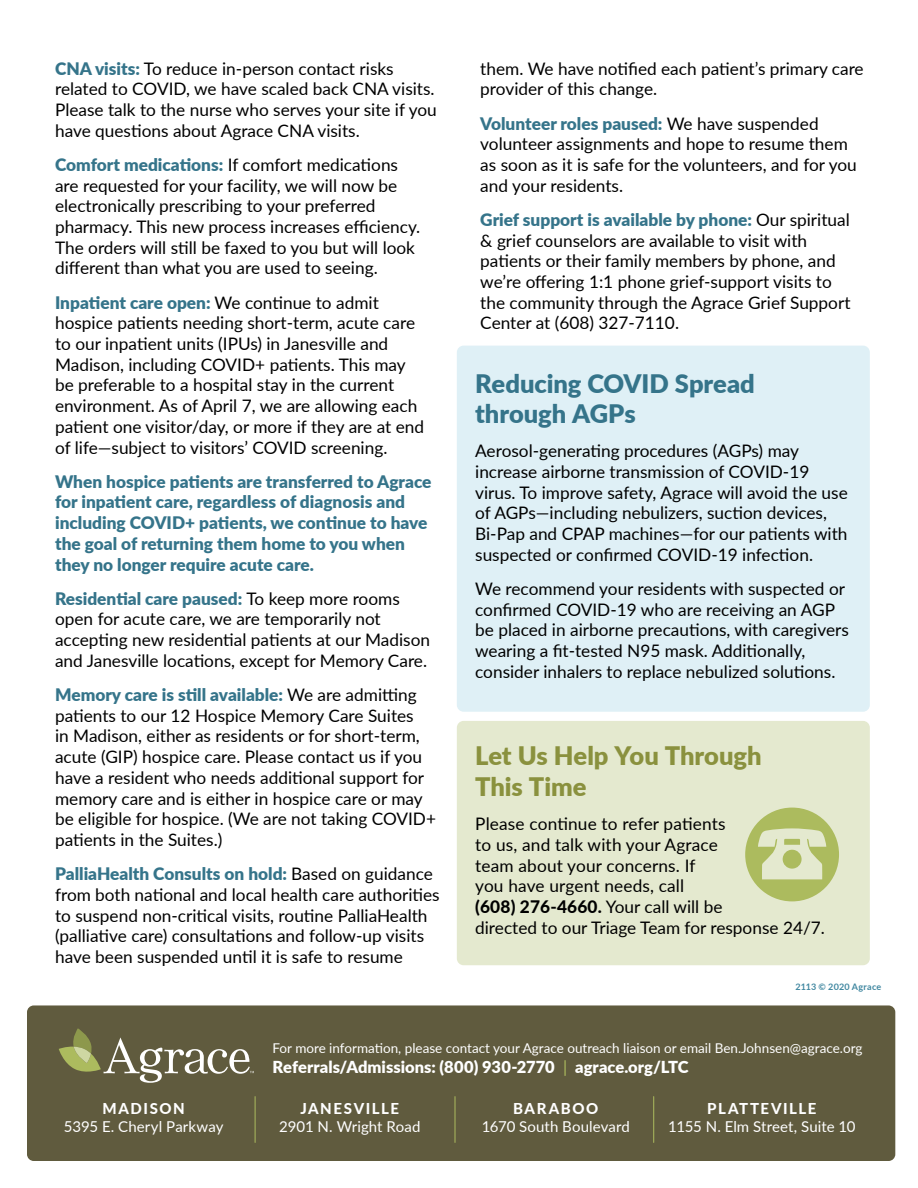
<style>
.page{position:relative;width:918px;height:1188px;background:#fff}
.page>*{position:absolute;margin:0;border:0;box-sizing:border-box;transform-origin:0 0}
.t1{font:900 25.5px/30.6px "Lato";color:#35748a}
.t2{font:900 25.5px/30.6px "Lato";letter-spacing:-.005em;color:#8a913e}
.t3{font:17.25px/20.7px "Lato";color:#000}
.t4{font:900 17.25px/20.7px "Lato";color:#35748a}
.t5{font:900 16.5px "Lato";color:#fff}
.t6{font:15px "Lato";letter-spacing:.005em;color:#fff}
.t7{font:800 15px "Lato";letter-spacing:.105em;color:#fff}
.t8{font:13.5px "Lato";color:#fff}
.t9{font:700 9px "Lato";letter-spacing:.02em;color:#4087a0}
.s1{font-weight:900;color:#35748a}
.s2{font-weight:800}
.s3{font-weight:400;color:#acbb5e}
</style>
<div class="page">
<div style="left:27px;top:1005px;width:868px;height:156px;background:#605b3e;border-radius:7px"></div>
<svg style="left:59px;top:1028px;width:195px;height:55px"></svg>
<hr style="left:255px;top:1097px;width:1px;height:45px;background:#acbb5e">
<hr style="left:455px;top:1097px;width:1px;height:45px;background:#acbb5e">
<hr style="left:653px;top:1097px;width:1px;height:45px;background:#acbb5e">
<div style="left:457px;top:721px;width:413px;height:244px;background:#e4e9cf;border-radius:7px"></div>
<svg style="left:745px;top:808px;width:94px;height:93px"></svg>
<div style="left:457px;top:346px;width:413px;height:366px;background:#dff0f6;border-radius:7px"></div>
<p class="t3" style="left:55px;top:57px;width:383px"><span class="s1">CNA visits:</span> To reduce in-person contact risks related to COVID, we have scaled back CNA visits.<br>Please talk to the nurse who serves your site if you have questions about Agrace CNA visits.</p>
<p class="t3" style="left:55px;top:154px;width:367px"><span class="s1">Comfort medications:</span> If comfort medications are requested for your facility, we will now be electronically prescribing to your preferred pharmacy. This new process increases efficiency.<br>The orders will still be faxed to you but will look different than what you are used to seeing.</p>
<p class="t3" style="left:55px;top:291px;width:371px"><span class="s1">Inpatient care open:</span> We continue to admit hospice patients needing short-term, acute care to our inpatient units (IPUs) in Janesville and Madison, including COVID+ patients. This may be preferable to a hospital stay in the current environment. As of April 7, we are allowing each patient one visitor/day, or more if they are at end of life—subject to visitors’ COVID screening.</p>
<p class="t4" style="left:55px;top:470px;width:378px">When hospice patients are transferred to Agrace for inpatient care, regardless of diagnosis and including COVID+ patients, we continue to have the goal of returning them home to you when they no longer require acute care.</p>
<p class="t3" style="left:55px;top:587px;width:377px"><span class="s1">Residential care paused:</span> To keep more rooms open for acute care, we are temporarily not accepting new residential patients at our Madison and Janesville locations, except for Memory Care.</p>
<p class="t3" style="left:55px;top:684px;width:383px"><span class="s1">Memory care is still available:</span> We are admitting patients to our 12 Hospice Memory Care Suites<br>in Madison, either as residents or for short-term, acute (GIP) hospice care. Please contact us if you have a resident who needs additional support for memory care and is either in hospice care or may be eligible for hospice. (We are not taking COVID+ patients in the Suites.)</p>
<p class="t3" style="left:55px;top:863px;width:386px"><span class="s1">PalliaHealth Consults on hold:</span> Based on guidance from both national and local health care authorities to suspend non-critical visits, routine PalliaHealth (palliative care) consultations and follow-up visits have been suspended until it is safe to resume</p>
<p class="t3" style="left:480px;top:57px;width:385px">them. We have notified each patient’s primary care provider of this change.</p>
<p class="t3" style="left:480px;top:112px;width:378px"><span class="s1">Volunteer roles paused:</span> We have suspended volunteer assignments and hope to resume them as soon as it is safe for the volunteers, and for you and your residents.</p>
<p class="t3" style="left:480px;top:209px;width:372px"><span class="s1">Grief support is available by phone:</span> Our spiritual &amp; grief counselors are available to visit with patients or their family members by phone, and we’re offering 1:1 phone grief-support visits to the community through the Agrace Grief Support Center at (608) 327-7110.</p>
<h1 class="t1" style="left:475px;top:367px;width:281px">Reducing COVID Spread through AGPs</h1>
<p class="t3" style="left:475px;top:440px;width:374px">Aerosol-generating procedures (AGPs) may increase airborne transmission of COVID-19 virus. To improve safety, Agrace will avoid the use of AGPs—including nebulizers, suction devices, Bi-Pap and CPAP machines—for our patients with suspected or confirmed COVID-19 infection.</p>
<p class="t3" style="left:475px;top:578px;width:375px">We recommend your residents with suspected or confirmed COVID-19 who are receiving an AGP be placed in airborne precautions, with caregivers wearing a fit-tested N95 mask. Additionally, consider inhalers to replace nebulized solutions.</p>
<h1 class="t2" style="left:475px;top:740px;width:288px">Let Us Help You Through<br>This Time</h1>
<p class="t3" style="left:475px;top:813px;width:351px">Please continue to refer patients<br>to us, and talk with your Agrace<br>team about your concerns. If<br>you have urgent needs, call<br><span class="s2">(608) 276-4660.</span> Your call will be<br>directed to our Triage Team for response 24/7.</p>
<p class="t9" style="left:796px;top:980px;width:87px">2113 © 2020 Agrace</p>
<p class="t7" style="left:103px;top:1097px;width:84px">MADISON</p>
<p class="t6" style="left:64px;top:1115px;width:161px">5395 E. Cheryl Parkway</p>
<p class="t8" style="left:273px;top:1039px;width:591px">For more information, please contact your Agrace outreach liaison or email Ben.Johnsen@agrace.org</p>
<p class="t5" style="left:273px;top:1054px;width:418px">Referrals/Admissions: (800) 930-2770 <span class="s3">|</span> agrace.org/LTC</p>
<p class="t7" style="left:300px;top:1097px;width:100px">JANESVILLE</p>
<p class="t6" style="left:279px;top:1115px;width:143px">2901 N. Wright Road</p>
<p class="t7" style="left:513px;top:1097px;width:87px">BARABOO</p>
<p class="t6" style="left:482px;top:1115px;width:150px">1670 South Boulevard</p>
<p class="t7" style="left:707px;top:1097px;width:111px">PLATTEVILLE</p>
<p class="t6" style="left:668px;top:1115px;width:189px">1155 N. Elm Street, Suite 10</p>
</div>
